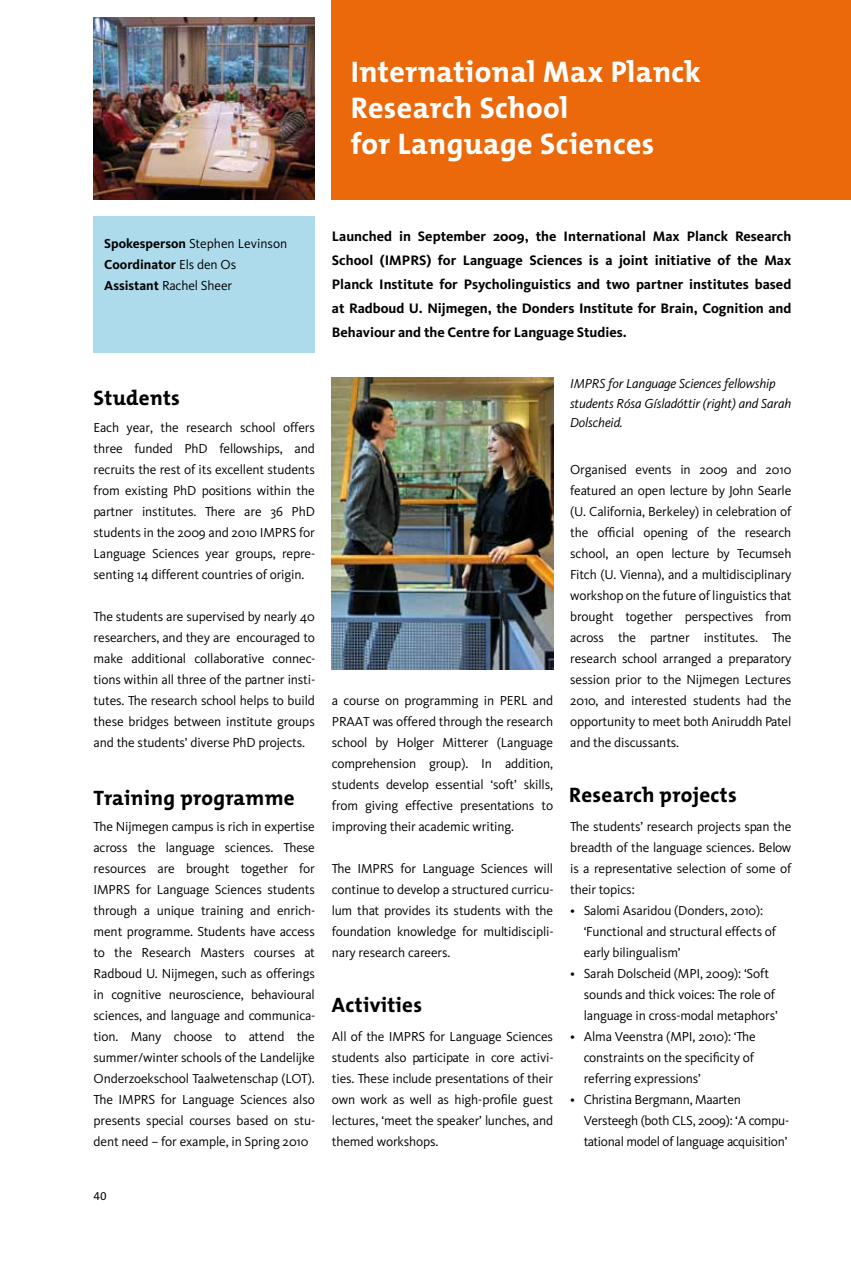
<style>
.page{position:relative;width:851px;height:1263px;background:#fff}
.page>*{position:absolute;margin:0;border:0;box-sizing:border-box;transform-origin:0 0}
.t1{font:700 30px/36px "The Mix Office";letter-spacing:.015em;color:#fff}
.t2{font:700 21px "The Mix Office";letter-spacing:.015em;color:#000}
.t3{font:700 14.25px/24px "Kievit";color:#000;text-align:justify}
.t4{font:13.5px/21px "Kievit";letter-spacing:-.01em;color:#000;text-align:justify}
.t5{font:italic 13.5px/19.5px "Kievit";letter-spacing:-.01em;color:#000}
.t6{font:12px "The Mix Office";color:#000}
.s1{font-weight:700}
</style>
<div class="page">
<img style="left:332px;top:378px;width:221px;height:292px">
<div style="left:332px;top:0;width:518px;height:200px;background:#eb690b"></div>
<img style="left:94px;top:17px;width:221px;height:183px">
<div style="left:94px;top:217px;width:221px;height:136px;background:#aedbec"></div>
<h1 class="t1" style="left:351px;top:55px;width:351px">International Max Planck<br>Research School<br>for Language Sciences</h1>
<p class="t4" style="left:104px;top:233px;width:185px;text-align:left"><span class="s1">Spokesperson</span> Stephen Levinson<br><span class="s1">Coordinator</span> Els den Os<br><span class="s1">Assistant</span> Rachel Sheer</p>
<h2 class="t2" style="left:94px;top:386px;width:88px">Students</h2>
<p class="t4" style="left:94px;top:417px;width:223px">Each year, the research school offers three funded PhD fellowships, and recruits the rest of its excellent students from existing PhD positions within the partner institutes. There are 36 PhD students in the 2009 and 2010 IMPRS for Language Sciences year groups, repre&shy;senting 14 different countries of origin.</p>
<p class="t4" style="left:94px;top:606px;width:223px">The students are supervised by nearly 40 researchers, and they are encouraged to make additional collaborative connec&shy;tions within all three of the partner insti&shy;tutes. The research school helps to build these bridges between institute groups and the students’ diverse PhD projects.</p>
<h2 class="t2" style="left:94px;top:787px;width:202px">Training programme</h2>
<p class="t4" style="left:94px;top:816px;width:223px">The Nijmegen campus is rich in expertise across the language sciences. These resources are brought together for IMPRS for Language Sciences students through a unique training and enrich&shy;ment programme. Students have access to the Research Masters courses at Radboud U. Nijmegen, such as offerings in cognitive neuroscience, behavioural sciences, and language and communica&shy;tion. Many choose to attend the summer/winter schools of the Landelijke Onderzoekschool Taalwetenschap (LOT).<br>The IMPRS for Language Sciences also presents special courses based on stu&shy;dent need – for example, in Spring 2010</p>
<p class="t6" style="left:94px;top:1189px;width:15px">40</p>
<p class="t3" style="left:332px;top:224px;width:461px">Launched in September 2009, the International Max Planck Research School (IMPRS) for Language Sciences is a joint initiative of the Max Planck Institute for Psycholinguistics and two partner institutes based at Radboud U. Nijmegen, the Donders Institute for Brain, Cognition and Behaviour and the Centre for Language Studies.</p>
<p class="t4" style="left:332px;top:690px;width:223px">a course on programming in PERL and PRAAT was offered through the research school by Holger Mitterer (Language comprehension group). In addition, students develop essential ‘soft’ skills, from giving effective presentations to improving their academic writing.</p>
<p class="t4" style="left:332px;top:858px;width:223px">The IMPRS for Language Sciences will continue to develop a structured curricu&shy;lum that provides its students with the foundation knowledge for multidiscipli&shy;nary research careers.</p>
<h2 class="t2" style="left:332px;top:994px;width:92px">Activities</h2>
<p class="t4" style="left:332px;top:1026px;width:223px">All of the IMPRS for Language Sciences students also participate in core activi&shy;ties. These include presentations of their own work as well as high-profile guest lectures, ‘meet the speaker’ lunches, and themed workshops.</p>
<p class="t5" style="left:570px;top:374px;width:222px">IMPRS for Language Sciences fellowship students Rósa Gísladóttir (right) and Sarah<br>Dolscheid.</p>
<p class="t4" style="left:570px;top:459px;width:223px">Organised events in 2009 and 2010 featured an open lecture by John Searle (U. California, Berkeley) in celebration of the official opening of the research school, an open lecture by Tecumseh Fitch (U. Vienna), and a multidisciplinary workshop on the future of linguistics that brought together perspectives from across the partner institutes. The research school arranged a preparatory session prior to the Nijmegen Lectures 2010, and interested students had the opportunity to meet both Aniruddh Patel and the discussants.</p>
<h2 class="t2" style="left:569px;top:784px;width:169px">Research projects</h2>
<p class="t4" style="left:570px;top:816px;width:223px">The students’ research projects span the breadth of the language sciences. Below is a representative selection of some of their topics:</p>
<p class="t4" style="left:583px;top:900px;width:194px;text-align:left;text-indent:-14px">• Salomi Asaridou (Donders, 2010): ‘Functional and structural effects of early bilingualism’</p>
<p class="t4" style="left:583px;top:963px;width:196px;text-align:left;text-indent:-14px">• Sarah Dolscheid (MPI, 2009): ‘Soft sounds and thick voices: The role of language in cross-modal metaphors’</p>
<p class="t4" style="left:583px;top:1026px;width:174px;text-align:left;text-indent:-14px">• Alma Veenstra (MPI, 2010): ‘The constraints on the specificity of referring expressions’</p>
<p class="t4" style="left:583px;top:1089px;width:207px;text-align:left;text-indent:-14px">• Christina Bergmann, Maarten<br>Versteegh (both CLS, 2009): ‘A compu&shy;tational model of language acquisition’</p>
</div>
